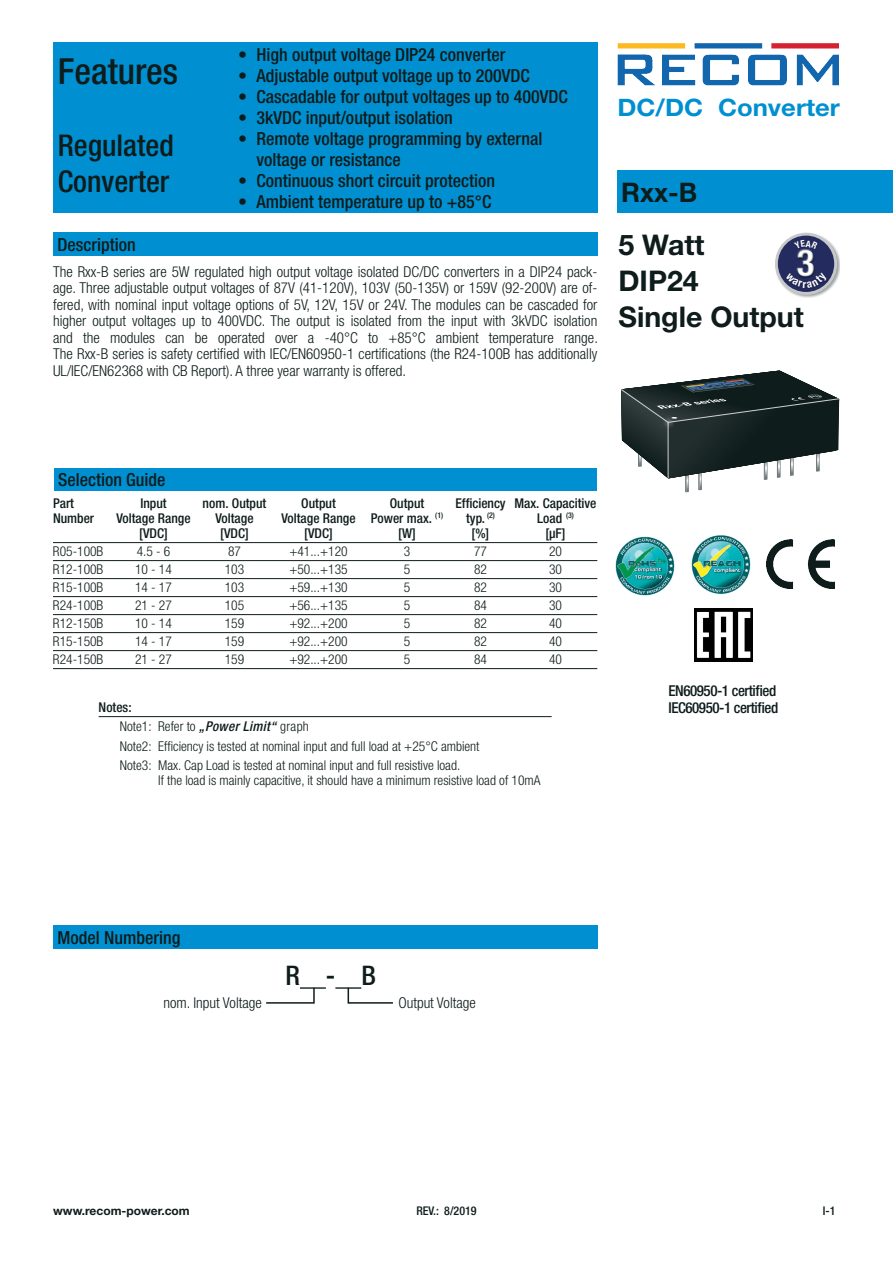
<style>
.page{position:relative;width:893px;height:1263px;background:#fff}
.page>*{position:absolute;margin:0;border:0;box-sizing:border-box;transform-origin:0 0}
.t1{font:700 condensed 36.45px "Helvetica Neue LT Std";color:#fff}
.t2{font:500 condensed 36px "Helvetica Neue LT";color:#0e1c1b}
.t3{font:500 condensed 30px/36px "Helvetica Neue LT";color:#0e1c1b}
.t4{font:700 28.5px/36px "Helvetica Neue LT";color:#0e1c1b}
.t5{font:700 27px "Helvetica Neue LT";color:#0e1c1b}
.t6{font:500 condensed 27px "Helvetica Neue LT";color:#0e1c1b}
.t7{font:700 24px "Helvetica Neue LT";color:#0090d1;scale:1.07 1}
.t8{font:500 condensed 18px/21px "Helvetica Neue LT";color:#0e1c1b}
.t9{font:300 condensed 15px/16.5px "Helvetica Neue LT";color:#0e1c1b;text-align:justify}
.t10{font:500 condensed 15px/16.5px "Helvetica Neue LT";letter-spacing:-.03em;color:#0e1c1b}
.t11{font:300 condensed 13.5px/19.5px "Helvetica Neue LT";color:#0e1c1b}
.t12{font:500 condensed 13.5px "Helvetica Neue LT";color:#0e1c1b}
.t13{font:700 12px "Helvetica Neue LT";color:#0e1c1b}
.t14{font:500 condensed 12px "Helvetica Neue LT";color:#0e1c1b}
.s1{font-weight:500}
.s2{font-weight:500;font-style:italic}
</style>
<div class="page">
<div style="left:53px;top:43px;width:544px;height:170px;background:#0090d1"></div>
<div style="left:617px;top:170px;width:276px;height:43px;background:#0090d1"></div>
<div style="left:53px;top:232px;width:544px;height:24px;background:#0090d1"></div>
<img style="left:617px;top:43px;width:222px;height:43px">
<svg style="left:621px;top:370px;width:218px;height:122px"></svg>
<div style="left:775px;top:233px;width:65px;height:65px;background:#0e1c1b;opacity:.4"></div>
<svg style="left:775px;top:233px;width:62px;height:62px"></svg>
<div style="left:778px;top:236px;width:56px;height:56px;background:#242c5f;border-radius:50%"></div>
<div style="left:785px;top:271px;width:43px;height:18px;background:#242c5f"></div>
<div style="left:796px;top:248px;width:18px;height:27px;background:#fff;opacity:.75"></div>
<div style="left:797px;top:251px;width:19px;height:28px;background:#0e1c1b;opacity:.75"></div>
<img style="left:695px;top:608px;width:58px;height:53px">
<img style="left:766px;top:540px;width:69px;height:49px">
<img style="left:691px;top:535px;width:60px;height:59px">
<img style="left:615px;top:536px;width:59px;height:59px">
<div style="left:54px;top:468px;width:542px;height:22px;background:#0090d1"></div>
<hr style="left:53px;top:542px;width:544px;height:1px;background:#0e1c1b">
<hr style="left:53px;top:560px;width:544px;height:1px;background:#0e1c1b">
<hr style="left:53px;top:578px;width:544px;height:1px;background:#0e1c1b">
<hr style="left:53px;top:596px;width:544px;height:1px;background:#0e1c1b">
<hr style="left:53px;top:614px;width:544px;height:1px;background:#0e1c1b">
<hr style="left:53px;top:632px;width:544px;height:1px;background:#0e1c1b">
<hr style="left:53px;top:650px;width:544px;height:1px;background:#0e1c1b">
<hr style="left:53px;top:668px;width:544px;height:1px;background:#0e1c1b">
<hr style="left:99px;top:716px;width:453px;height:1px;background:#0e1c1b">
<svg style="left:266px;top:989px;width:49px;height:15px"></svg>
<svg style="left:347px;top:987px;width:46px;height:17px"></svg>
<div style="left:53px;top:926px;width:544px;height:23px;background:#0090d1"></div>
<hr style="left:300px;top:987px;width:26px;height:2px;background:#0e1c1b">
<hr style="left:335px;top:987px;width:26px;height:2px;background:#0e1c1b">
<svg style="left:794px;top:240px;width:24px;height:9px"></svg>
<svg style="left:785px;top:273px;width:43px;height:15px"></svg>
<h2 class="t2" style="left:58px;top:50px;width:122px">Features</h2>
<h3 class="t3" style="left:58px;top:127px;width:118px">Regulated<br>Converter</h3>
<p class="t8" style="left:238px;top:44px;width:269px">• High output voltage DIP24 converter</p>
<p class="t8" style="left:238px;top:65px;width:293px">• Adjustable output voltage up to 200VDC</p>
<p class="t8" style="left:238px;top:86px;width:331px">• Cascadable for output voltages up to 400VDC</p>
<p class="t8" style="left:238px;top:107px;width:216px">• 3kVDC input/output isolation</p>
<p class="t8" style="left:256px;top:128px;width:288px;text-indent:-18px">• Remote voltage programming by external voltage or resistance</p>
<p class="t8" style="left:238px;top:170px;width:259px">• Continuous short circuit protection</p>
<p class="t8" style="left:238px;top:191px;width:255px">• Ambient temperature up to +85°C</p>
<p class="t8" style="left:57px;top:234px;width:80px">Description</p>
<p class="t9" style="left:53px;top:263px;width:546px">The Rxx-B series are 5W regulated high output voltage isolated DC/DC converters in a DIP24 pack&shy;age. Three adjustable output voltages of 87V (41-120V), 103V (50-135V) or 159V (92-200V) are of&shy;fered, with nominal input voltage options of 5V, 12V, 15V or 24V. The modules can be cascaded for higher output voltages up to 400VDC. The output is isolated from the input with 3kVDC isolation and the modules can be operated over a -40°C to +85°C ambient temperature range.<br>The Rxx-B series is safety certified with IEC/EN60950-1 certifications (the R24-100B has additionally UL/IEC/EN62368 with CB Report). A three year warranty is offered.</p>
<h3 class="t7" style="left:617px;top:92px;width:209px">DC/DC Converter</h3>
<h3 class="t5" style="left:621px;top:176px;width:78px">Rxx-B</h3>
<h3 class="t4" style="left:618px;top:226px;width:187px">5 Watt<br>DIP24<br>Single Output</h3>
<h1 class="t1" style="left:797px;top:241px;width:19px">3</h1>
<p class="t8" style="left:58px;top:469px;width:109px">Selection Guide</p>
<p class="t12" style="left:53px;top:495px;width:23px">Part</p>
<p class="t12" style="left:140px;top:495px;width:28px">Input</p>
<p class="t12" style="left:203px;top:495px;width:65px">nom. Output</p>
<p class="t12" style="left:301px;top:495px;width:36px">Output</p>
<p class="t12" style="left:390px;top:495px;width:36px">Output</p>
<p class="t12" style="left:455px;top:495px;width:143px">Efficiency Max. Capacitive</p>
<p class="t12" style="left:53px;top:510px;width:43px">Number</p>
<p class="t12" style="left:116px;top:510px;width:76px">Voltage Range</p>
<p class="t12" style="left:215px;top:510px;width:40px">Voltage</p>
<p class="t12" style="left:281px;top:510px;width:163px">Voltage Range Power max. <sup>(1)</sup></p>
<p class="t12" style="left:466px;top:510px;width:30px">typ. <sup>(2)</sup></p>
<p class="t12" style="left:537px;top:510px;width:38px">Load <sup>(3)</sup></p>
<p class="t12" style="left:139px;top:525px;width:30px">[VDC]</p>
<p class="t12" style="left:220px;top:525px;width:30px">[VDC]</p>
<p class="t12" style="left:304px;top:525px;width:30px">[VDC]</p>
<p class="t12" style="left:398px;top:525px;width:19px">[W]</p>
<p class="t12" style="left:472px;top:525px;width:19px">[%]</p>
<p class="t12" style="left:545px;top:525px;width:22px">[µF]</p>
<p class="t11" style="left:53px;top:541px;width:52px">R05-100B</p>
<p class="t11" style="left:137px;top:541px;width:35px">4.5 - 6</p>
<p class="t11" style="left:228px;top:541px;width:14px">87</p>
<p class="t11" style="left:289px;top:541px;width:60px">+41...+120</p>
<p class="t11" style="left:404px;top:541px;width:8px">3</p>
<p class="t11" style="left:474px;top:541px;width:14px">77</p>
<p class="t11" style="left:549px;top:541px;width:14px">20</p>
<p class="t11" style="left:53px;top:559px;width:52px">R12-100B</p>
<p class="t11" style="left:135px;top:559px;width:38px">10 - 14</p>
<p class="t11" style="left:225px;top:559px;width:21px">103</p>
<p class="t11" style="left:289px;top:559px;width:60px">+50...+135</p>
<p class="t11" style="left:404px;top:559px;width:8px">5</p>
<p class="t11" style="left:474px;top:559px;width:14px">82</p>
<p class="t11" style="left:549px;top:559px;width:14px">30</p>
<p class="t11" style="left:53px;top:577px;width:52px">R15-100B</p>
<p class="t11" style="left:135px;top:577px;width:38px">14 - 17</p>
<p class="t11" style="left:225px;top:577px;width:21px">103</p>
<p class="t11" style="left:289px;top:577px;width:60px">+59...+130</p>
<p class="t11" style="left:404px;top:577px;width:8px">5</p>
<p class="t11" style="left:474px;top:577px;width:14px">82</p>
<p class="t11" style="left:549px;top:577px;width:14px">30</p>
<p class="t11" style="left:53px;top:595px;width:52px">R24-100B</p>
<p class="t11" style="left:135px;top:595px;width:38px">21 - 27</p>
<p class="t11" style="left:225px;top:595px;width:21px">105</p>
<p class="t11" style="left:289px;top:595px;width:60px">+56...+135</p>
<p class="t11" style="left:404px;top:595px;width:8px">5</p>
<p class="t11" style="left:474px;top:595px;width:14px">84</p>
<p class="t11" style="left:549px;top:595px;width:14px">30</p>
<p class="t11" style="left:53px;top:613px;width:52px">R12-150B</p>
<p class="t11" style="left:135px;top:613px;width:38px">10 - 14</p>
<p class="t11" style="left:225px;top:613px;width:21px">159</p>
<p class="t11" style="left:289px;top:613px;width:60px">+92...+200</p>
<p class="t11" style="left:404px;top:613px;width:8px">5</p>
<p class="t11" style="left:474px;top:613px;width:14px">82</p>
<p class="t11" style="left:549px;top:613px;width:14px">40</p>
<p class="t11" style="left:53px;top:631px;width:52px">R15-150B</p>
<p class="t11" style="left:135px;top:631px;width:38px">14 - 17</p>
<p class="t11" style="left:225px;top:631px;width:21px">159</p>
<p class="t11" style="left:289px;top:631px;width:60px">+92...+200</p>
<p class="t11" style="left:404px;top:631px;width:8px">5</p>
<p class="t11" style="left:474px;top:631px;width:14px">82</p>
<p class="t11" style="left:549px;top:631px;width:14px">40</p>
<p class="t11" style="left:53px;top:649px;width:52px">R24-150B</p>
<p class="t11" style="left:135px;top:649px;width:38px">21 - 27</p>
<p class="t11" style="left:225px;top:649px;width:21px">159</p>
<p class="t11" style="left:289px;top:649px;width:60px">+92...+200</p>
<p class="t11" style="left:404px;top:649px;width:8px">5</p>
<p class="t11" style="left:474px;top:649px;width:14px">84</p>
<p class="t11" style="left:549px;top:649px;width:14px">40</p>
<p class="t11" style="left:120px;top:697px;width:361px;text-indent:-21px"><span class="s1">Notes:<br></span>Note1: Refer to <span class="s2">„Power Limit“</span> graph<br>Note2: Efficiency is tested at nominal input and full load at +25°C ambient Note3: Max. Cap Load is tested at nominal input and full resistive load.</p>
<p class="t11" style="left:158px;top:771px;width:384px">If the load is mainly capacitive, it should have a minimum resistive load of 10mA</p>
<p class="t10" style="left:668px;top:683px;width:111px">EN60950-1 certified<br>IEC60950-1 certified</p>
<p class="t8" style="left:57px;top:927px;width:124px">Model Numbering</p>
<h3 class="t6" style="left:285px;top:960px;width:92px">R - B</h3>
<p class="t9" style="left:164px;top:994px;width:100px">nom. Input Voltage</p>
<p class="t9" style="left:398px;top:994px;width:79px">Output Voltage</p>
<p class="t13" style="left:53px;top:1203px;width:138px">www.recom-power.com</p>
<p class="t14" style="left:416px;top:1203px;width:62px">REV.: 8/2019</p>
<p class="t14" style="left:823px;top:1203px;width:14px">I-1</p>
</div>
